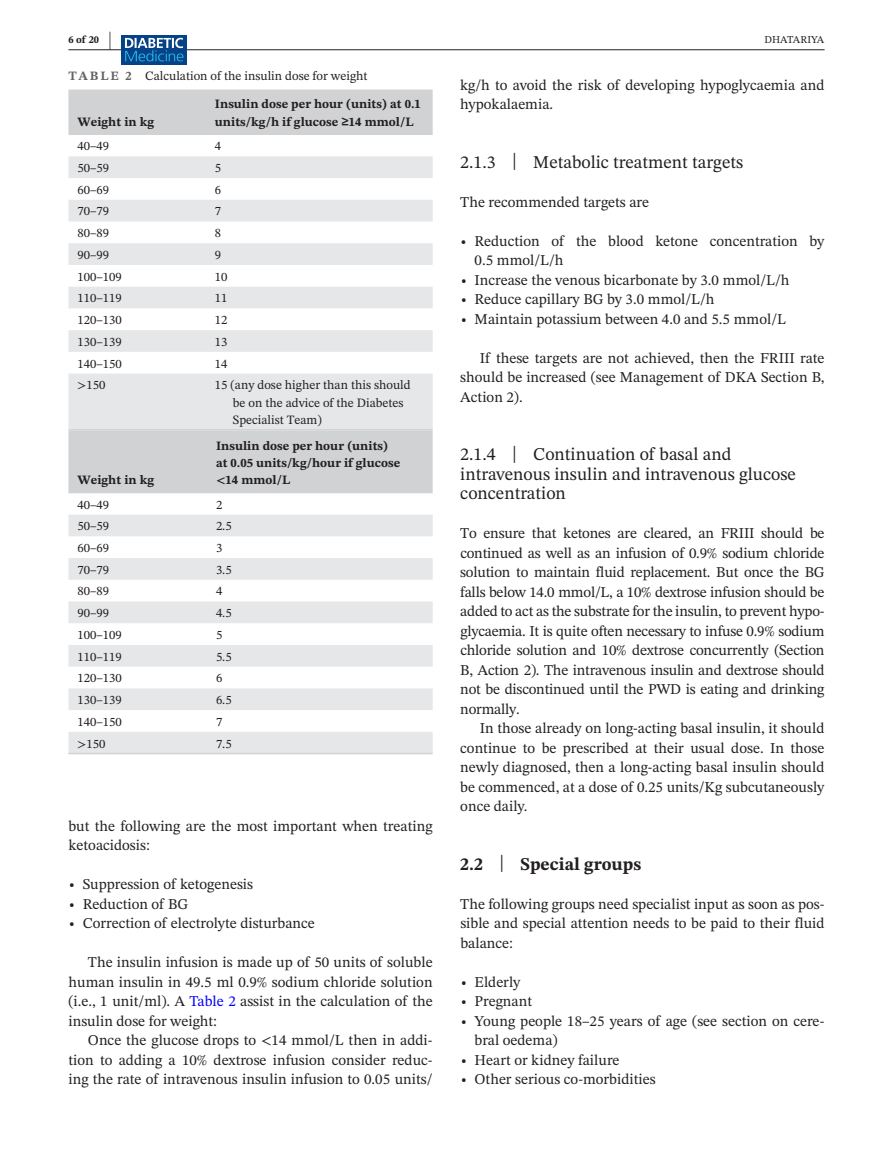
<style>
.page{position:relative;width:893px;height:1174px;background:#fff}
.page>*{position:absolute;margin:0;border:0;box-sizing:border-box;transform-origin:0 0}
.t1{font:18px/19.5px "STIX Two Text";color:#231f20}
.t2{font:700 18px "STIX Two Text";color:#231f20}
.t3{font:15px/19.5px "STIX Two Text";color:#231f20;text-align:justify}
.t4{font:12.75px/17.2px "STIX Two Text";color:#231f20}
.t5{font:700 12.75px/17.2px "STIX Two Text";color:#231f20}
.t6{font:10.5px "STIX Two Text";color:#231f20}
.t7{font:700 10.5px "STIX Two Text";color:#231f20}
.s1{font-size:21px}
.s2{font-weight:700;color:#636366}
.s3{font-family:"Arial Unicode MS"}
.s4{font-family:"STIX"}
.s5{color:#00f}
.s6{font-size:23.7px}
.s7{font-weight:400;font-size:23.7px}
</style>
<div class="page">
<hr style="left:68px;top:49px;width:756px;height:1px;background:#231f20">
<div style="left:121px;top:35px;width:65px;height:30px;background:#054286"></div>
<svg style="left:125px;top:38px;width:58px;height:23px"></svg>
<div style="left:68px;top:90px;width:365px;height:45px;background:#d1d2d4"></div>
<svg style="left:68px;top:156px;width:365px;height:273px;fill:#e6e7e9"></svg>
<hr style="left:68px;top:429px;width:138px;height:1px;background:#d1d2d4">
<hr style="left:206px;top:429px;width:227px;height:1px;background:#d1d2d4">
<div style="left:68px;top:430px;width:365px;height:63px;background:#d1d2d4"></div>
<svg style="left:68px;top:514px;width:365px;height:239px;fill:#e6e7e9"></svg>
<hr style="left:68px;top:753px;width:139px;height:1px;background:#d1d2d4">
<hr style="left:207px;top:753px;width:226px;height:1px;background:#d1d2d4">
<p class="t7" style="left:68px;top:32px;width:44px">6 of 20 <span class="s1">|</span></p>
<p class="t6" style="left:764px;top:32px;width:62px">DHATARIYA</p>
<p class="t4" style="left:68px;top:67px;width:301px"><span class="s2">TABLE 2</span> Calculation of the insulin dose for weight</p>
<p class="t5" style="left:77px;top:113px;width:78px">Weight in kg</p>
<p class="t5" style="left:215px;top:96px;width:208px">Insulin dose per hour (units) at 0.1 units/kg/h if glucose <span class="s3">≥</span>14 mmol/L</p>
<p class="t4" style="left:77px;top:137px;width:33px">40–49</p>
<p class="t4" style="left:215px;top:137px;width:8px">4</p>
<p class="t4" style="left:77px;top:159px;width:33px">50–59</p>
<p class="t4" style="left:215px;top:159px;width:8px">5</p>
<p class="t4" style="left:77px;top:181px;width:33px">60–69</p>
<p class="t4" style="left:215px;top:181px;width:8px">6</p>
<p class="t4" style="left:77px;top:202px;width:33px">70–79</p>
<p class="t4" style="left:215px;top:202px;width:8px">7</p>
<p class="t4" style="left:77px;top:224px;width:33px">80–89</p>
<p class="t4" style="left:215px;top:224px;width:8px">8</p>
<p class="t4" style="left:77px;top:246px;width:33px">90–99</p>
<p class="t4" style="left:215px;top:246px;width:8px">9</p>
<p class="t4" style="left:77px;top:268px;width:46px">100–109</p>
<p class="t4" style="left:215px;top:268px;width:14px">10</p>
<p class="t4" style="left:77px;top:289px;width:46px">110–119</p>
<p class="t4" style="left:215px;top:289px;width:14px">11</p>
<p class="t4" style="left:77px;top:311px;width:46px">120–130</p>
<p class="t4" style="left:215px;top:311px;width:14px">12</p>
<p class="t4" style="left:77px;top:333px;width:46px">130–139</p>
<p class="t4" style="left:215px;top:333px;width:14px">13</p>
<p class="t4" style="left:77px;top:354px;width:46px">140–150</p>
<p class="t4" style="left:215px;top:354px;width:14px">14</p>
<p class="t4" style="left:77px;top:376px;width:29px">&gt;150</p>
<p class="t4" style="left:233px;top:376px;width:179px;text-indent:-18px">15 (any dose higher than this should be on the advice of the Diabetes<br>Specialist Team)</p>
<p class="t5" style="left:77px;top:471px;width:78px">Weight in kg</p>
<p class="t5" style="left:216px;top:437px;width:186px">Insulin dose per hour (units) at 0.05 units/kg/hour if glucose <span class="s4">&lt;</span>14 mmol/L</p>
<p class="t4" style="left:77px;top:495px;width:33px">40–49</p>
<p class="t4" style="left:216px;top:495px;width:8px">2</p>
<p class="t4" style="left:77px;top:517px;width:33px">50–59</p>
<p class="t4" style="left:216px;top:517px;width:17px">2.5</p>
<p class="t4" style="left:77px;top:539px;width:33px">60–69</p>
<p class="t4" style="left:216px;top:539px;width:8px">3</p>
<p class="t4" style="left:77px;top:561px;width:33px">70–79</p>
<p class="t4" style="left:216px;top:561px;width:17px">3.5</p>
<p class="t4" style="left:77px;top:582px;width:33px">80–89</p>
<p class="t4" style="left:216px;top:582px;width:8px">4</p>
<p class="t4" style="left:77px;top:604px;width:33px">90–99</p>
<p class="t4" style="left:216px;top:604px;width:17px">4.5</p>
<p class="t4" style="left:77px;top:626px;width:46px">100–109</p>
<p class="t4" style="left:216px;top:626px;width:8px">5</p>
<p class="t4" style="left:77px;top:647px;width:46px">110–119</p>
<p class="t4" style="left:216px;top:647px;width:17px">5.5</p>
<p class="t4" style="left:77px;top:669px;width:46px">120–130</p>
<p class="t4" style="left:216px;top:669px;width:8px">6</p>
<p class="t4" style="left:77px;top:691px;width:46px">130–139</p>
<p class="t4" style="left:216px;top:691px;width:17px">6.5</p>
<p class="t4" style="left:77px;top:713px;width:46px">140–150</p>
<p class="t4" style="left:216px;top:713px;width:8px">7</p>
<p class="t4" style="left:77px;top:734px;width:29px">&gt;150</p>
<p class="t4" style="left:216px;top:734px;width:17px">7.5</p>
<p class="t3" style="left:68px;top:816px;width:366px">but the following are the most important when treating ketoacidosis:</p>
<p class="t3" style="left:68px;top:874px;width:186px">• Suppression of ketogenesis</p>
<p class="t3" style="left:68px;top:894px;width:121px">• Reduction of BG</p>
<p class="t3" style="left:68px;top:913px;width:248px">• Correction of electrolyte disturbance</p>
<p class="t3" style="left:68px;top:952px;width:366px;text-indent:20px">The insulin infusion is made up of 50 units of soluble human insulin in 49.5 ml 0.9% sodium chloride solution (i.e., 1 unit/ml). A <span class="s5">Table 2</span> assist in the calculation of the insulin dose for weight:</p>
<p class="t3" style="left:68px;top:1030px;width:366px;text-indent:20px">Once the glucose drops to &lt;14 mmol/L then in addi&shy;tion to adding a 10% dextrose infusion consider reduc&shy;ing the rate of intravenous insulin infusion to 0.05 units/</p>
<p class="t3" style="left:460px;top:75px;width:366px">kg/h to avoid the risk of developing hypoglycaemia and hypokalaemia.</p>
<p class="t1" style="left:460px;top:152px;width:284px">2.1.3 <span class="s6">|</span> Metabolic treatment targets</p>
<p class="t3" style="left:460px;top:192px;width:190px">The recommended targets are</p>
<p class="t3" style="left:475px;top:231px;width:351px;text-indent:-14px">• Reduction of the blood ketone concentration by<br>0.5 mmol/L/h</p>
<p class="t3" style="left:460px;top:270px;width:331px">• Increase the venous bicarbonate by 3.0 mmol/L/h</p>
<p class="t3" style="left:460px;top:289px;width:256px">• Reduce capillary BG by 3.0 mmol/L/h</p>
<p class="t3" style="left:460px;top:309px;width:327px">• Maintain potassium between 4.0 and 5.5 mmol/L</p>
<p class="t3" style="left:460px;top:348px;width:366px;text-indent:20px">If these targets are not achieved, then the FRIII rate should be increased (see Management of DKA Section B, Action 2).</p>
<p class="t1" style="left:460px;top:444px;width:337px">2.1.4 <span class="s6">|</span> Continuation of basal and intravenous insulin and intravenous glucose concentration</p>
<p class="t3" style="left:460px;top:523px;width:366px">To ensure that ketones are cleared, an FRIII should be continued as well as an infusion of 0.9% sodium chloride solution to maintain fluid replacement. But once the BG falls below 14.0 mmol/L, a 10% dextrose infusion should be added to act as the substrate for the insulin, to prevent hypo&shy;glycaemia. It is quite often necessary to infuse 0.9% sodium chloride solution and 10% dextrose concurrently (Section B, Action 2). The intravenous insulin and dextrose should not be discontinued until the PWD is eating and drinking normally.</p>
<p class="t3" style="left:460px;top:718px;width:366px;text-indent:20px">In those already on long-acting basal insulin, it should continue to be prescribed at their usual dose. In those newly diagnosed, then a long-acting basal insulin should be commenced, at a dose of 0.25 units/Kg subcutaneously once daily.</p>
<p class="t2" style="left:460px;top:851px;width:183px">2.2 <span class="s7">|</span> Special groups</p>
<p class="t3" style="left:460px;top:894px;width:366px">The following groups need specialist input as soon as pos&shy;sible and special attention needs to be paid to their fluid balance:</p>
<p class="t3" style="left:460px;top:972px;width:62px">• Elderly</p>
<p class="t3" style="left:460px;top:991px;width:73px">• Pregnant</p>
<p class="t3" style="left:475px;top:1011px;width:351px;text-indent:-14px">• Young people 18–25 years of age (see section on cere&shy;bral oedema)</p>
<p class="t3" style="left:460px;top:1050px;width:161px">• Heart or kidney failure</p>
<p class="t3" style="left:460px;top:1069px;width:197px">• Other serious co-morbidities</p>
</div>
